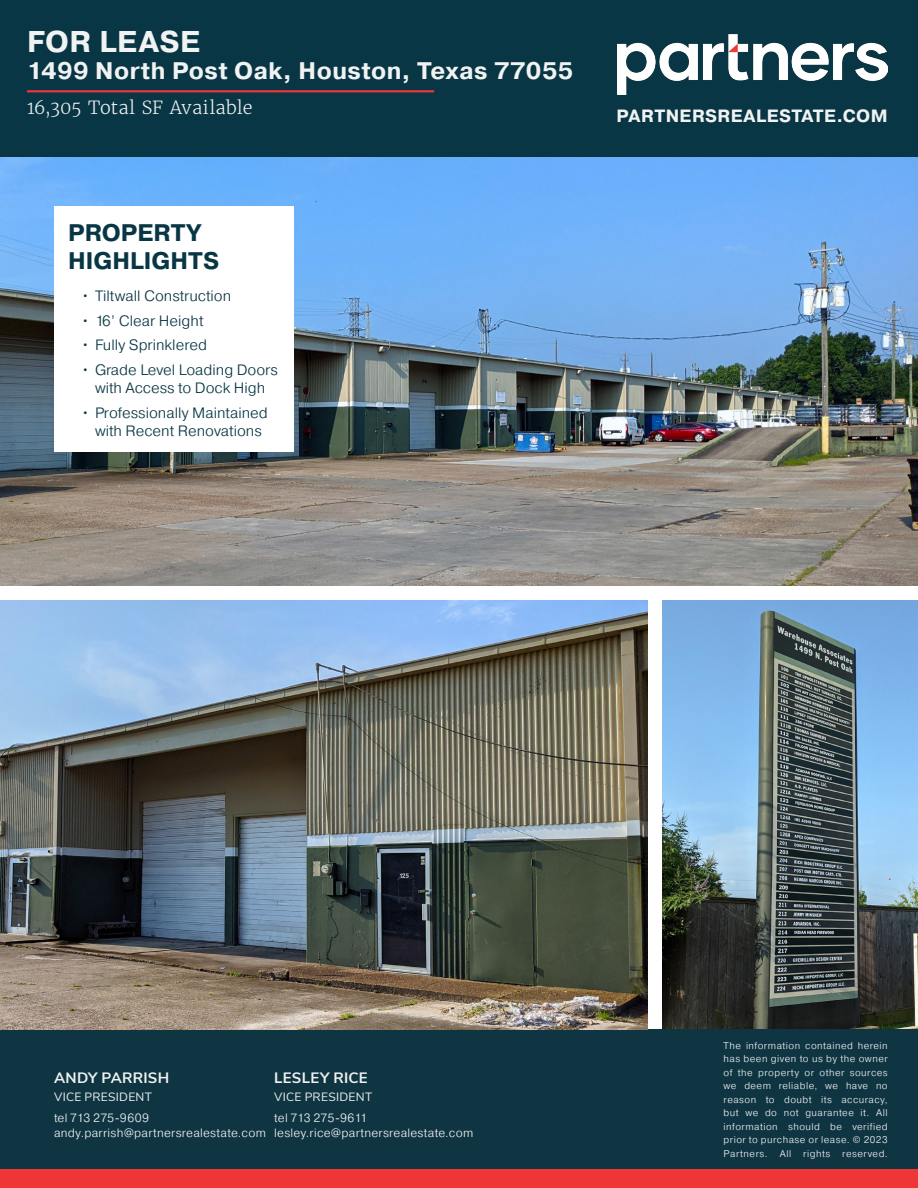
<style>
.page{position:relative;width:918px;height:1188px;background:#fff}
.page>*{position:absolute;margin:0;border:0;box-sizing:border-box;transform-origin:0 0}
.U_-_Page_lines{font:700 30px "Pragmatica";letter-spacing:.02em;color:#f1f2f2}
.U_-_Page_lines-2{font:700 24px "Pragmatica";letter-spacing:.02em;color:#f1f2f2}
.U_-_Page_lines-3{font:700 24px/28.8px "Pragmatica";color:#083644}
.U_-_Page_lines-4{font:300 18px "Merriweather";color:#f1f2f2}
.U_-_Page_lines-5{font:700 17.7px "Pragmatica";letter-spacing:.025em;color:#f1f2f2}
.t1{font:300 15px/18px "Pragmatica";color:#083644;text-align:center}
.Body{font:700 15px "Nunito Sans";letter-spacing:.015em;color:#f1f2f2}
.Body-2{font:300 12px "Pragmatica";letter-spacing:.02em;color:#f1f2f2}
.Body-3{font:12px "Nunito Sans";letter-spacing:.025em;color:#f1f2f2}
.Body-4{font:300 9.75px/13.5px "Pragmatica";letter-spacing:.045em;color:#f1f2f2;text-align:justify}
</style>
<div class="page">
<img style="left:0;top:157px;width:918px;height:428px">
<div style="left:55px;top:206px;width:239px;height:245px;background:#fff"></div>
<div style="left:0;top:0;width:918px;height:157px;background:#083644"></div>
<hr style="left:27px;top:90px;width:407px;height:2px;background:#ee3637">
<img style="left:618px;top:34px;width:270px;height:60px">
<img style="left:662px;top:600px;width:256px;height:429px">
<div style="left:0;top:1029px;width:918px;height:141px;background:#0f3543"></div>
<div style="left:0;top:1170px;width:918px;height:18px;background:#ee3637"></div>
<img style="left:0;top:600px;width:648px;height:429px">
<p class="U_-_Page_lines" style="left:27px;top:22px;width:175px">FOR LEASE</p>
<p class="U_-_Page_lines-2" style="left:27px;top:55px;width:548px">1499 North Post Oak, Houston, Texas 77055</p>
<p class="U_-_Page_lines-4" style="left:27px;top:97px;width:227px">16,305 Total SF Available</p>
<p class="U_-_Page_lines-5" style="left:617px;top:104px;width:273px">PARTNERSREALESTATE.COM</p>
<p class="U_-_Page_lines-3" style="left:68px;top:218px;width:153px">PROPERTY<br>HIGHLIGHTS</p>
<p class="t1" style="left:82px;top:286px;width:151px">• Tiltwall Construction</p>
<p class="t1" style="left:82px;top:311px;width:123px">• 16’ Clear Height</p>
<p class="t1" style="left:82px;top:336px;width:127px">• Fully Sprinklered</p>
<p class="t1" style="left:82px;top:361px;width:198px">• Grade Level Loading Doors with Access to Dock High</p>
<p class="t1" style="left:82px;top:403px;width:188px">• Professionally Maintained with Recent Renovations</p>
<p class="Body" style="left:54px;top:1066px;width:117px">ANDY PARRISH</p>
<p class="Body-3" style="left:54px;top:1088px;width:99px">VICE PRESIDENT</p>
<p class="Body-2" style="left:54px;top:1111px;width:97px">tel 713 275-9609</p>
<p class="Body-2" style="left:54px;top:1126px;width:214px">andy.parrish@partnersrealestate.com</p>
<p class="Body" style="left:274px;top:1066px;width:95px">LESLEY RICE</p>
<p class="Body-3" style="left:274px;top:1088px;width:99px">VICE PRESIDENT</p>
<p class="Body-2" style="left:274px;top:1111px;width:94px">tel 713 275-9611</p>
<p class="Body-2" style="left:274px;top:1126px;width:201px">lesley.rice@partnersrealestate.com</p>
<p class="Body-4" style="left:724px;top:1038px;width:166px">The information contained herein has been given to us by the owner of the property or other sources we deem reliable, we have no reason to doubt its accuracy, but we do not guarantee it. All information should be verified prior to purchase or lease. © 2023<br>Partners. All rights reserved.</p>
</div>
